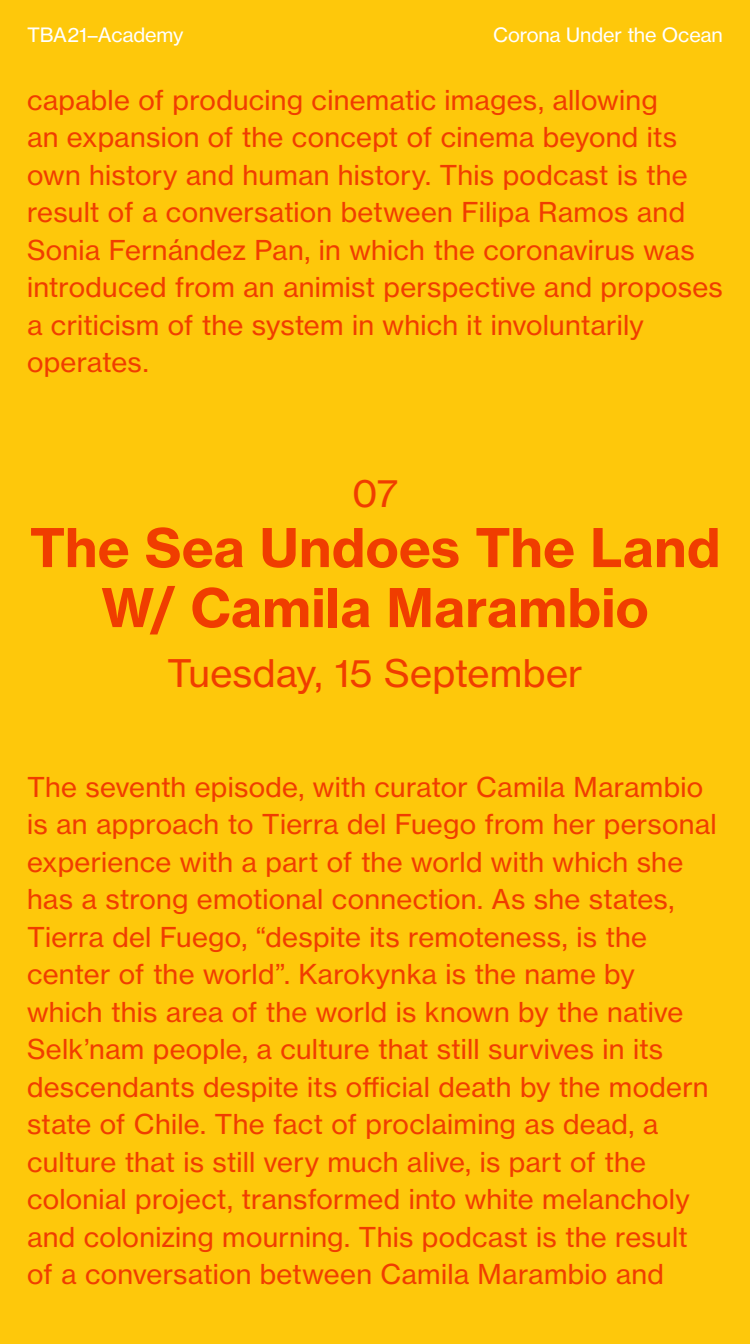
<style>
.page{position:relative;width:750px;height:1344px;background:#fec80b}
.page>*{position:absolute;margin:0;border:0;box-sizing:border-box;transform-origin:0 0}
.t1{font:52.5px/60px "N Haas Grotesk TX Pro 75 Bd";letter-spacing:.005em;color:#f03d00;text-align:center}
.t2{font:37.5px "N Haas Grotesk TX Pro 55 Rg";letter-spacing:.005em;color:#f03d00}
.t3{font:27px/37.5px "N Haas Grotesk TX Pro 55 Rg";letter-spacing:.01em;color:#f03d00}
.t4{font:19.5px "N Haas Grotesk TX Pro 55 Rg";letter-spacing:-.005em;color:#fff}
</style>
<div class="page">
<p class="t4" style="left:27px;top:23px;width:158px">TBA21–Academy</p>
<p class="t4" style="left:493px;top:23px;width:231px">Corona Under the Ocean</p>
<p class="t3" style="left:27px;top:81px;width:697px">capable of producing cinematic images, allowing<br>an expansion of the concept of cinema beyond its own history and human history. This podcast is the result of a conversation between Filipa Ramos and Sonia Fernández Pan, in which the coronavirus was introduced from an animist perspective and proposes a criticism of the system in which it involuntarily operates.</p>
<p class="t2" style="left:352px;top:470px;width:47px">07</p>
<p class="t1" style="left:30px;top:518px;width:692px">The Sea Undoes The Land<br>W/ Camila Marambio</p>
<p class="t2" style="left:167px;top:650px;width:417px">Tuesday, 15 September</p>
<p class="t3" style="left:27px;top:768px;width:691px">The seventh episode, with curator Camila Marambio is an approach to Tierra del Fuego from her personal experience with a part of the world with which she has a strong emotional connection. As she states, Tierra del Fuego, “despite its remoteness, is the center of the world”. Karokynka is the name by which this area of the world is known by the native Selk’nam people, a culture that still survives in its descendants despite its official death by the modern state of Chile. The fact of proclaiming as dead, a culture that is still very much alive, is part of the colonial project, transformed into white melancholy and colonizing mourning. This podcast is the result of a conversation between Camila Marambio and</p>
</div>
